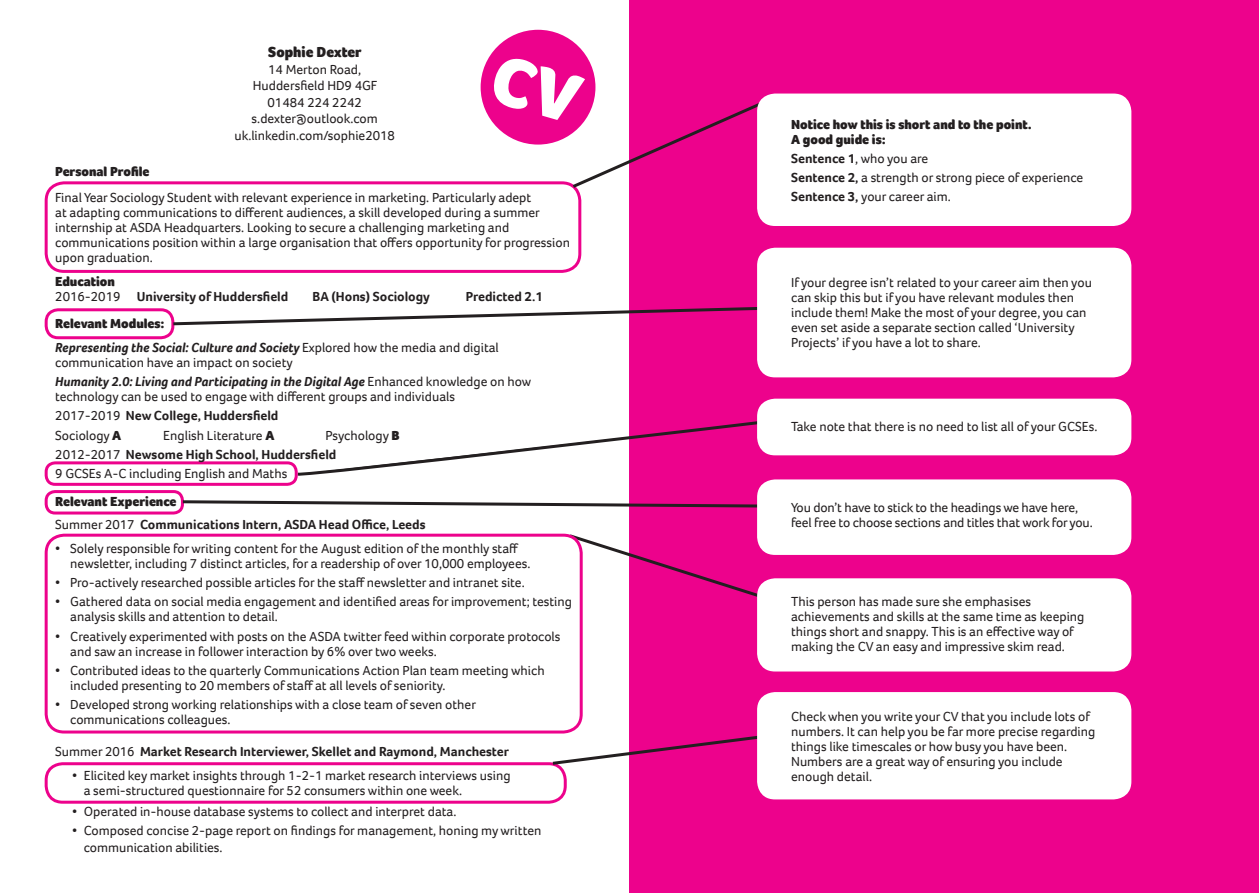
<style>
.page{position:relative;width:1259px;height:893px;background:#fff}
.page>*{position:absolute;margin:0;border:0;box-sizing:border-box;transform-origin:0 0}
.t1{font:900 15px "Foco";color:#231f20}
.t2{font:13.5px/15px "Foco";color:#231f20}
.t3{font:700 13.5px/15px "Foco";color:#231f20}
.t4{font:italic 700 13.5px/23.5px "Foco";color:#231f20}
.t5{font:900 13.5px/15px "Foco";color:#231f20}
.s1{font-weight:900}
.s2{font-weight:400}
.s3{font-weight:900;font-style:normal}
.s4{font-weight:400;font-style:normal}
.s5{font-weight:700;font-style:italic}
.s6{font-weight:700}
</style>
<div class="page">
<div style="left:629px;top:0;width:630px;height:893px;background:#ed028c"></div>
<svg style="left:298px;top:421px;width:468px;height:55px"></svg>
<svg style="left:566px;top:533px;width:205px;height:64px"></svg>
<div style="left:45px;top:181px;width:536px;height:92px;border:3px solid #ed028c;border-radius:18px"></div>
<div style="left:45px;top:308px;width:129px;height:31px;border:3px solid #ed028c;border-radius:12px"></div>
<div style="left:45px;top:490px;width:139px;height:24px;border:3px solid #ed028c;border-radius:9px"></div>
<div style="left:45px;top:461px;width:253px;height:25px;border:3px solid #ed028c;border-radius:9px"></div>
<div style="left:45px;top:534px;width:538px;height:199px;border:3px solid #ed028c;border-radius:18px"></div>
<div style="left:45px;top:762px;width:522px;height:42px;border:3px solid #ed028c;border-radius:17px"></div>
<svg style="left:170px;top:307px;width:587px;height:20px"></svg>
<svg style="left:180px;top:499px;width:577px;height:10px"></svg>
<svg style="left:549px;top:732px;width:208px;height:35px"></svg>
<div style="left:480px;top:30px;width:115px;height:115px;background:#ed028c;border-radius:50%"></div>
<div style="left:757px;top:94px;width:374px;height:132px;background:#fff;border-radius:18px"></div>
<div style="left:757px;top:248px;width:374px;height:129px;background:#fff;border-radius:18px"></div>
<div style="left:757px;top:399px;width:374px;height:56px;background:#fff;border-radius:18px"></div>
<div style="left:757px;top:479px;width:374px;height:76px;background:#fff;border-radius:18px"></div>
<div style="left:757px;top:578px;width:374px;height:93px;background:#fff;border-radius:18px"></div>
<div style="left:757px;top:692px;width:374px;height:107px;background:#fff;border-radius:18px"></div>
<svg style="left:488px;top:54px;width:289px;height:136px"></svg>
<p class="t1" style="left:268px;top:42px;width:95px">Sophie Dexter</p>
<p class="t2" style="left:234px;top:61px;width:162px;line-height:16.5px;text-align:center">14 Merton Road,<br>Huddersfield HD9 4GF<br>01484 224 2242 s.dexter@outlook.com uk.linkedin.com/sophie2018</p>
<p class="t5" style="left:55px;top:164px;width:96px">Personal Profile</p>
<p class="t2" style="left:55px;top:190px;width:516px">Final Year Sociology Student with relevant experience in marketing. Particularly adept<br>at adapting communications to different audiences, a skill developed during a summer internship at ASDA Headquarters. Looking to secure a challenging marketing and communications position within a large organisation that offers opportunity for progression upon graduation.</p>
<p class="t3" style="left:55px;top:273px;width:234px"><span class="s1">Education<br></span><span class="s2">2016-2019</span> University of Huddersfield</p>
<p class="t3" style="left:312px;top:288px;width:119px">BA (Hons) Sociology</p>
<p class="t3" style="left:466px;top:288px;width:78px">Predicted 2.1</p>
<p class="t4" style="left:55px;top:312px;width:445px"><span class="s3">Relevant Modules:<br></span>Representing the Social: Culture and Society <span class="s4">Explored how the media and digital</span></p>
<p class="t2" style="left:55px;top:353px;width:477px;line-height:19.2px">communication have an impact on society<br><span class="s5">Humanity 2.0: Living and Participating in the Digital Age</span> Enhanced knowledge on how</p>
<p class="t2" style="left:55px;top:387px;width:401px;line-height:19.2px">technology can be used to engage with different groups and individuals<br>2017-2019 <span class="s6">New College, Huddersfield<br></span>Sociology <span class="s1">A</span></p>
<p class="t2" style="left:55px;top:425px;width:346px;line-height:19.2px;text-indent:270px">Psychology <span class="s1">B<br></span>2012-2017 <span class="s6">Newsome High School, Huddersfield<br></span>9 GCSEs A-C including English and Maths</p>
<p class="t3" style="left:55px;top:489px;width:372px;line-height:23.5px"><span class="s1">Relevant Experience<br></span><span class="s2">Summer 2017</span> Communications Intern, ASDA Head Office, Leeds</p>
<p class="t2" style="left:70px;top:541px;width:462px;text-indent:-15px">• Solely responsible for writing content for the August edition of the monthly staff newsletter, including 7 distinct articles, for a readership of over 10,000 employees.</p>
<p class="t2" style="left:55px;top:575px;width:471px">• Pro-actively researched possible articles for the staff newsletter and intranet site.</p>
<p class="t2" style="left:70px;top:594px;width:503px;text-indent:-15px">• Gathered data on social media engagement and identified areas for improvement; testing analysis skills and attention to detail.</p>
<p class="t2" style="left:70px;top:628px;width:492px;text-indent:-15px">• Creatively experimented with posts on the ASDA twitter feed within corporate protocols and saw an increase in follower interaction by 6% over two weeks.</p>
<p class="t2" style="left:70px;top:663px;width:476px;text-indent:-15px">• Contributed ideas to the quarterly Communications Action Plan team meeting which included presenting to 20 members of staff at all levels of seniority.</p>
<p class="t2" style="left:70px;top:697px;width:407px;text-indent:-15px">• Developed strong working relationships with a close team of seven other communications colleagues.</p>
<p class="t3" style="left:55px;top:744px;width:455px"><span class="s2">Summer 2016</span> Market Research Interviewer, Skellet and Raymond, Manchester</p>
<p class="t2" style="left:84px;top:767px;width:428px;text-indent:-11px">• Elicited key market insights through 1-2-1 market research interviews using a semi-structured questionnaire for 52 consumers within one week.</p>
<p class="t2" style="left:72px;top:804px;width:386px">• Operated in-house database systems to collect and interpret data.</p>
<p class="t2" style="left:84px;top:822px;width:459px;line-height:16.2px;text-indent:-11px">• Composed concise 2-page report on findings for management, honing my written communication abilities.</p>
<p class="t2" style="left:163px;top:427px;width:113px">English Literature <span class="s1">A</span></p>
<p class="t5" style="left:791px;top:116px;width:242px">Notice how this is short and to the point.<br>A good guide is:</p>
<p class="t2" style="left:791px;top:149px;width:294px;line-height:19.2px"><span class="s6">Sentence 1</span>, who you are<br><span class="s6">Sentence 2,</span> a strength or strong piece of experience<br><span class="s6">Sentence 3,</span> your career aim.</p>
<p class="t2" style="left:791px;top:275px;width:302px">If your degree isn’t related to your career aim then you can skip this but if you have relevant modules then include them! Make the most of your degree, you can even set aside a separate section called ‘University Projects’ if you have a lot to share.</p>
<p class="t2" style="left:791px;top:419px;width:308px">Take note that there is no need to list all of your GCSEs.</p>
<p class="t2" style="left:791px;top:500px;width:303px">You don’t have to stick to the headings we have here, feel free to choose sections and titles that work for you.</p>
<p class="t2" style="left:791px;top:594px;width:295px">This person has made sure she emphasises achievements and skills at the same time as keeping things short and snappy. This is an effective way of making the CV an easy and impressive skim read.</p>
<p class="t2" style="left:791px;top:709px;width:306px">Check when you write your CV that you include lots of numbers. It can help you be far more precise regarding things like timescales or how busy you have been.<br>Numbers are a great way of ensuring you include enough detail.</p>
</div>
